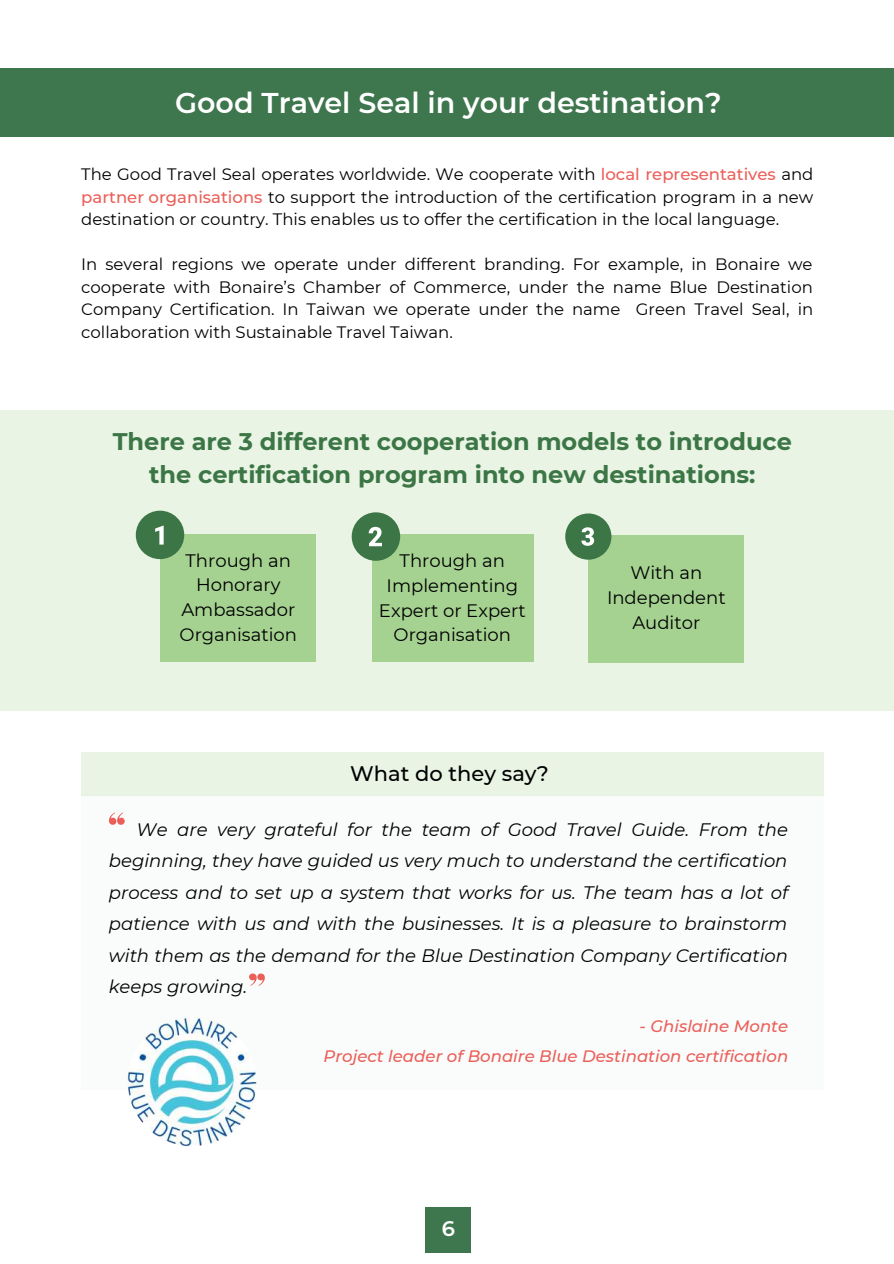
<style>
.page{position:relative;width:894px;height:1264px;background:#fff}
.page>*{position:absolute;margin:0;border:0;box-sizing:border-box;transform-origin:0 0}
.t1{font:600 28.5px "Montserrat";color:#fff}
.t2{font:700 24px/32.7px "Montserrat";color:#3c7646;text-align:center}
.t3{font:500 21px "Montserrat";color:#000}
.t4{font:600 21px "Montserrat";color:#fff}
.t5{font:italic 18px/31.5px "Montserrat";color:#000;text-align:justify}
.t6{font:18px/24.8px "Montserrat";color:#000;text-align:center}
.t7{font:16.5px/22.5px "Montserrat";color:#000;text-align:justify}
.t8{font:italic 500 16.5px/29.2px "Montserrat";color:#eb5f59;text-align:right}
.s1{font-weight:500;color:#eb5f59}
</style>
<div class="page">
<div style="left:424px;top:1206px;width:46px;height:46px;background:#3e774e"></div>
<div style="left:0;top:68px;width:893px;height:68px;background:#3e774e"></div>
<div style="left:0;top:409px;width:893px;height:301px;background:#e9f4e4"></div>
<div style="left:160px;top:535px;width:156px;height:127px;background:#a5d291"></div>
<div style="left:371px;top:535px;width:162px;height:127px;background:#a5d291"></div>
<div style="left:588px;top:535px;width:156px;height:127px;background:#a5d291"></div>
<div style="left:136px;top:510px;width:48px;height:49px;background:#3c7646;border-radius:50%"></div>
<svg style="left:155px;top:525px;width:9px;height:19px"></svg>
<div style="left:565px;top:513px;width:46px;height:46px;background:#3c7646;border-radius:50%"></div>
<svg style="left:581px;top:527px;width:13px;height:19px"></svg>
<div style="left:351px;top:512px;width:49px;height:49px;background:#3c7646;border-radius:50%"></div>
<svg style="left:368px;top:527px;width:14px;height:19px"></svg>
<div style="left:81px;top:752px;width:742px;height:43px;background:#e9f4e4"></div>
<div style="left:81px;top:795px;width:743px;height:294px;background:#fafcfb"></div>
<svg style="left:109px;top:812px;width:16px;height:12px"></svg>
<svg style="left:249px;top:973px;width:16px;height:12px"></svg>
<img style="left:127px;top:1017px;width:130px;height:129px;border-radius:50%">
<h1 class="t1" style="left:175px;top:85px;width:547px">Good Travel Seal in your destination?</h1>
<p class="t7" style="left:81px;top:163px;width:733px">The Good Travel Seal operates worldwide. We cooperate with <span class="s1">local representatives</span> and <span class="s1">partner organisations</span> to support the introduction of the certification program in a new destination or country. This enables us to offer the certification in the local language.</p>
<p class="t7" style="left:81px;top:253px;width:733px">In several regions we operate under different branding. For example, in Bonaire we cooperate with Bonaire’s Chamber of Commerce, under the name Blue Destination Company Certification. In Taiwan we operate under the name Green Travel Seal, in collaboration with Sustainable Travel Taiwan.</p>
<h2 class="t2" style="left:113px;top:425px;width:680px">There are 3 different cooperation models to introduce the certification program into new destinations:</h2>
<p class="t6" style="left:179px;top:548px;width:119px">Through an<br>Honorary<br>Ambassador<br>Organisation</p>
<p class="t6" style="left:379px;top:548px;width:148px">Through an<br>Implementing<br>Expert or Expert<br>Organisation</p>
<p class="t3" style="left:350px;top:760px;width:200px">What do they say?</p>
<p class="t6" style="left:606px;top:560px;width:120px">With an<br>Independent<br>Auditor</p>
<p class="t5" style="left:109px;top:813px;width:680px;text-indent:28px">We are very grateful for the team of Good Travel Guide. From the beginning, they have guided us very much to understand the certification process and to set up a system that works for us. The team has a lot of patience with us and with the businesses. It is a pleasure to brainstorm with them as the demand for the Blue Destination Company Certification keeps growing.</p>
<p class="t8" style="left:323px;top:1011px;width:466px">- Ghislaine Monte<br>Project leader of Bonaire Blue Destination certification</p>
<p class="t4" style="left:441px;top:1215px;width:15px">6</p>
</div>
